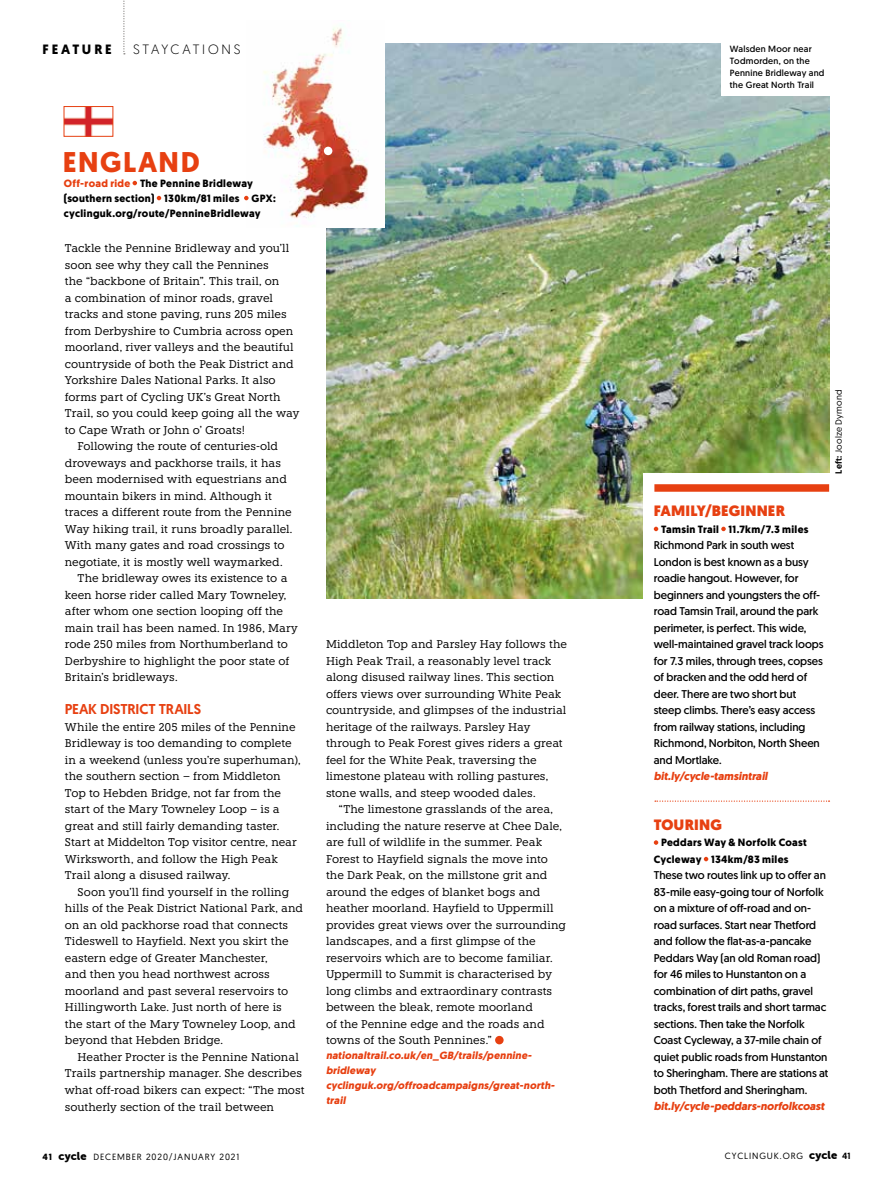
<style>
.page{position:relative;width:893px;height:1191px;background:#fff}
.page>*{position:absolute;margin:0;border:0;box-sizing:border-box;transform-origin:0 0}
.t1{font:700 28.5px "Geomanist";letter-spacing:.055em;color:#e74011}
.t2{font:900 15px "Geomanist";letter-spacing:.01em;color:#e74011}
.t3{font:500 14.25px "Geomanist";letter-spacing:-.01em;color:#e74011}
.t4{font:300 13.5px "Geomanist";letter-spacing:.195em;color:#000}
.t5{font:700 13.5px "Geomanist";letter-spacing:.21em;color:#000}
.t6{font:11.25px/16.5px "Knile";letter-spacing:-.005em;color:#000}
.t7{font:11.25px/16.5px "Geomanist";letter-spacing:-.005em;color:#000}
.t8{font:italic 700 11.25px "Geomanist";letter-spacing:-.005em;color:#e74011}
.t9{font:700 10.5px/15px "Geomanist";letter-spacing:.03em;color:#000}
.t10{font:italic 700 10.5px/15px "Geomanist";letter-spacing:.02em;color:#e74011}
.t11{font:9px/12px "Geomanist";letter-spacing:.025em;color:#000}
.t12{font:9px "Geomanist";letter-spacing:.1em;color:#000}
.t13{font:9px "Geomanist";letter-spacing:.025em;color:#000}
.s1{color:#e74011}
.s2{font-weight:500}
.s3{font-weight:700}
.s4{font-family:"Museo Sans Rounded 900";font-size:11.25px}
</style>
<div class="page">
<img style="left:326px;top:44px;width:503px;height:555px">
<img style="left:246px;top:27px;width:139px;height:200px">
<img style="left:66px;top:108px;width:45px;height:26px">
<div style="left:64px;top:106px;width:49px;height:30px;border:1px solid #e74011"></div>
<div style="left:643px;top:473px;width:206px;height:165px;background:#fff"></div>
<svg style="left:655px;top:800px;width:174px;height:1px"></svg>
<div style="left:654px;top:484px;width:175px;height:8px;background:#e74011"></div>
<svg style="left:123px;top:0;width:2px;height:54px"></svg>
<svg style="left:654px;top:527px;width:4px;height:4px"></svg>
<svg style="left:721px;top:527px;width:5px;height:4px"></svg>
<svg style="left:654px;top:840px;width:4px;height:5px"></svg>
<svg style="left:704px;top:857px;width:4px;height:4px"></svg>
<div style="left:721px;top:36px;width:116px;height:60px;background:#fff"></div>
<svg style="left:133px;top:181px;width:4px;height:4px"></svg>
<svg style="left:157px;top:196px;width:4px;height:4px"></svg>
<svg style="left:244px;top:196px;width:5px;height:4px"></svg>
<svg style="left:495px;top:1035px;width:9px;height:9px"></svg>
<div style="left:324px;top:147px;width:8px;height:8px;background:#fff;border-radius:50%"></div>
<p class="t5" style="left:43px;top:40px;width:71px">FEATURE</p>
<p class="t4" style="left:133px;top:41px;width:109px">STAYCATIONS</p>
<h1 class="t1" style="left:63px;top:143px;width:138px">ENGLAND</h1>
<p class="t9" style="left:64px;top:176px;width:213px"><span class="s1">Off-road ride</span> The Pennine Bridleway (southern section) 130km/81 miles GPX: cyclinguk.org/route/PennineBridleway</p>
<p class="t6" style="left:65px;top:240px;width:226px">Tackle the Pennine Bridleway and you’ll</p>
<p class="t6" style="left:65px;top:256px;width:205px">soon see why they call the Pennines</p>
<p class="t6" style="left:65px;top:273px;width:216px">the “backbone of Britain”. This trail, on</p>
<p class="t6" style="left:65px;top:289px;width:210px">a combination of minor roads, gravel</p>
<p class="t6" style="left:65px;top:306px;width:223px">tracks and stone paving, runs 205 miles</p>
<p class="t6" style="left:65px;top:322px;width:230px">from Derbyshire to Cumbria across open</p>
<p class="t6" style="left:65px;top:339px;width:230px">moorland, river valleys and the beautiful</p>
<p class="t6" style="left:65px;top:355px;width:230px">countryside of both the Peak District and</p>
<p class="t6" style="left:65px;top:372px;width:212px">Yorkshire Dales National Parks. It also</p>
<p class="t6" style="left:65px;top:388px;width:217px">forms part of Cycling UK’s Great North</p>
<p class="t6" style="left:65px;top:405px;width:236px">Trail, so you could keep going all the way</p>
<p class="t6" style="left:65px;top:421px;width:182px">to Cape Wrath or John o’ Groats!</p>
<p class="t6" style="left:78px;top:438px;width:202px">Following the route of centuries-old</p>
<p class="t6" style="left:65px;top:454px;width:218px">droveways and packhorse trails, it has</p>
<p class="t6" style="left:65px;top:471px;width:224px">been modernised with equestrians and</p>
<p class="t6" style="left:65px;top:487px;width:209px">mountain bikers in mind. Although it</p>
<p class="t6" style="left:65px;top:504px;width:228px">traces a different route from the Pennine</p>
<p class="t6" style="left:65px;top:520px;width:229px">Way hiking trail, it runs broadly parallel.</p>
<p class="t6" style="left:65px;top:537px;width:221px">With many gates and road crossings to</p>
<p class="t6" style="left:65px;top:553px;width:219px">negotiate, it is mostly well waymarked.</p>
<p class="t6" style="left:78px;top:570px;width:211px">The bridleway owes its existence to a</p>
<p class="t6" style="left:65px;top:586px;width:223px">keen horse rider called Mary Towneley,</p>
<p class="t6" style="left:65px;top:603px;width:220px">after whom one section looping off the</p>
<p class="t6" style="left:65px;top:619px;width:234px">main trail has been named. In 1986, Mary</p>
<p class="t6" style="left:65px;top:636px;width:224px">rode 250 miles from Northumberland to</p>
<p class="t6" style="left:65px;top:652px;width:226px">Derbyshire to highlight the poor state of</p>
<p class="t6" style="left:65px;top:669px;width:114px">Britain’s bridleways.</p>
<p class="t3" style="left:65px;top:700px;width:138px">PEAK DISTRICT TRAILS</p>
<p class="t6" style="left:65px;top:718px;width:237px">While the entire 205 miles of the Pennine Bridleway is too demanding to complete in a weekend (unless you’re superhuman), the southern section – from Middleton Top to Hebden Bridge, not far from the start of the Mary Towneley Loop – is a great and still fairly demanding taster.<br>Start at Middelton Top visitor centre, near Wirksworth, and follow the High Peak Trail along a disused railway.</p>
<p class="t6" style="left:65px;top:883px;width:240px;text-indent:13px">Soon you’ll find yourself in the rolling hills of the Peak District National Park, and on an old packhorse road that connects Tideswell to Hayfield. Next you skirt the eastern edge of Greater Manchester,<br>and then you head northwest across moorland and past several reservoirs to Hillingworth Lake. Just north of here is<br>the start of the Mary Towneley Loop, and beyond that Hebden Bridge.</p>
<p class="t6" style="left:65px;top:1048px;width:241px;text-indent:13px">Heather Procter is the Pennine National Trails partnership manager. She describes what off-road bikers can expect: “The most southerly section of the trail between</p>
<p class="t6" style="left:326px;top:636px;width:242px">Middleton Top and Parsley Hay follows the High Peak Trail, a reasonably level track along disused railway lines. This section offers views over surrounding White Peak countryside, and glimpses of the industrial heritage of the railways. Parsley Hay through to Peak Forest gives riders a great feel for the White Peak, traversing the limestone plateau with rolling pastures, stone walls, and steep wooded dales.</p>
<p class="t6" style="left:326px;top:801px;width:241px;text-indent:13px">“The limestone grasslands of the area, including the nature reserve at Chee Dale, are full of wildlife in the summer. Peak Forest to Hayfield signals the move into the Dark Peak, on the millstone grit and around the edges of blanket bogs and heather moorland. Hayfield to Uppermill provides great views over the surrounding landscapes, and a first glimpse of the reservoirs which are to become familiar.<br>Uppermill to Summit is characterised by long climbs and extraordinary contrasts between the bleak, remote moorland<br>of the Pennine edge and the roads and towns of the South Pennines.”</p>
<p class="t10" style="left:326px;top:1048px;width:230px">nationaltrail.co.uk/en_GB/trails/pennine&shy;bridleway cyclinguk.org/offroadcampaigns/great-north&shy;trail</p>
<p class="t11" style="left:730px;top:42px;width:96px">Walsden Moor near<br>Todmorden, on the<br>Pennine Bridleway and the Great North Trail</p>
<p class="t13" style="left:833px;top:473px;width:85px;rotate:-90deg"><span class="s2">Left:</span> Joolze Dymond</p>
<h2 class="t2" style="left:654px;top:501px;width:133px">FAMILY/BEGINNER</h2>
<p class="t9" style="left:661px;top:521px;width:149px">Tamsin Trail 11.7km/7.3 miles</p>
<p class="t7" style="left:654px;top:537px;width:171px">Richmond Park in south west<br>London is best known as a busy roadie hangout. However, for beginners and youngsters the off&shy;road Tamsin Trail, around the park perimeter, is perfect. This wide, well-maintained gravel track loops for 7.3 miles, through trees, copses of bracken and the odd herd of deer. There are two short but steep climbs. There’s easy access from railway stations, including<br>Richmond, Norbiton, North Sheen and Mortlake.</p>
<p class="t8" style="left:654px;top:769px;width:115px">bit.ly/cycle-tamsintrail</p>
<h2 class="t2" style="left:654px;top:814px;width:70px">TOURING</h2>
<p class="t9" style="left:654px;top:834px;width:155px;line-height:16.5px;text-indent:7px">Peddars Way &amp; Norfolk Coast<br>Cycleway 134km/83 miles</p>
<p class="t7" style="left:654px;top:867px;width:176px">These two routes link up to offer an 83-mile easy-going tour of Norfolk on a mixture of off-road and on&shy;road surfaces. Start near Thetford and follow the flat-as-a-pancake Peddars Way (an old Roman road) for 46 miles to Hunstanton on a combination of dirt paths, gravel tracks, forest trails and short tarmac sections. Then take the Norfolk Coast Cycleway, a 37-mile chain of quiet public roads from Hunstanton to Sheringham. There are stations at both Thetford and Sheringham.</p>
<p class="t8" style="left:654px;top:1099px;width:172px">bit.ly/cycle-peddars-norfolkcoast</p>
<p class="t12" style="left:43px;top:1150px;width:198px"><span class="s3">41</span> <span class="s4">cycle</span> DECEMBER 2020/JANUARY 2021</p>
<p class="t12" style="left:725px;top:1150px;width:127px">CYCLINGUK.ORG <span class="s4">cycle</span> <span class="s2">41</span></p>
</div>
